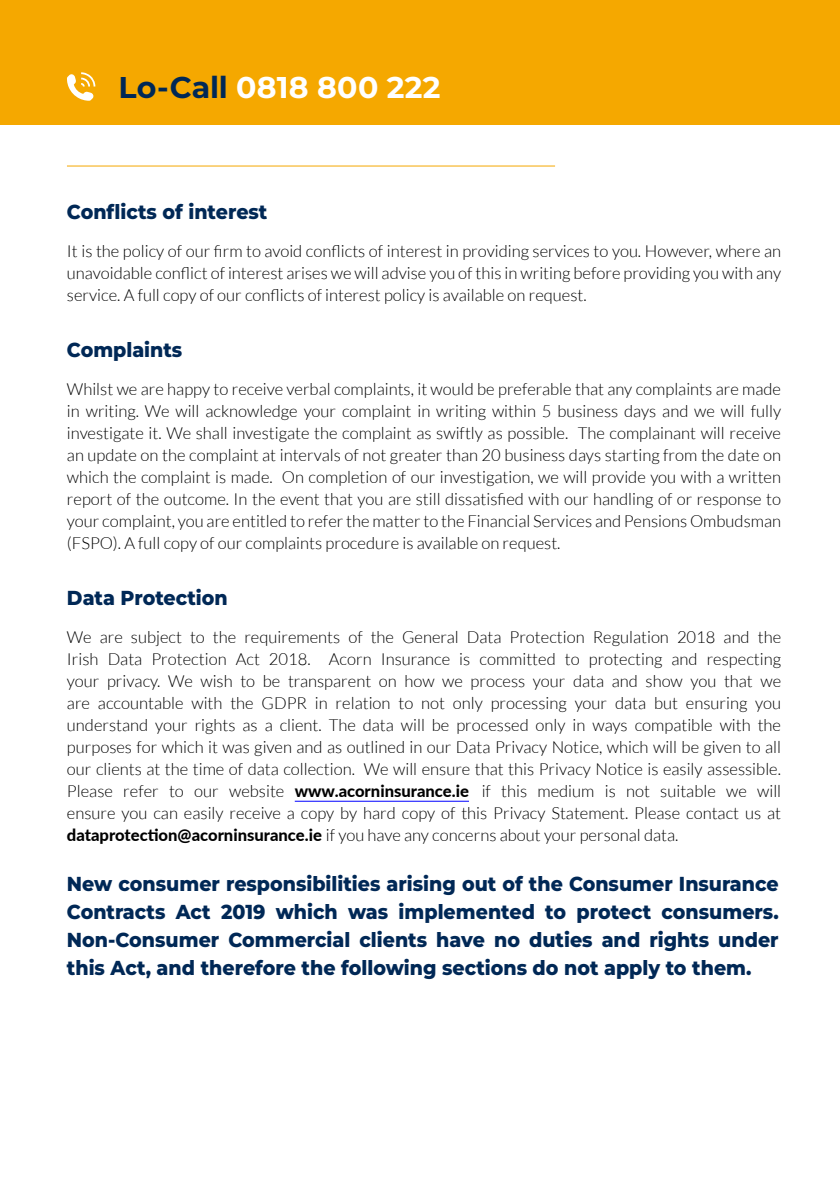
<style>
.page{position:relative;width:840px;height:1191px;background:#fff}
.page>*{position:absolute;margin:0;border:0;box-sizing:border-box;transform-origin:0 0}
.t1{font:700 30px "Montserrat";letter-spacing:.005em;color:#fff}
.t2{font:800 20.2px/28px "Montserrat";color:#002856;text-align:justify;scale:.94 1}
.t3{font:300 16.6px/22px "Lato";color:#000;text-align:justify}
.s1{color:#002856}
.s2{font-weight:800}
</style>
<div class="page">
<hr style="left:294px;top:801px;width:174px;height:1px;background:#00f">
<div style="left:0;top:0;width:839px;height:125px;background:#f5a800"></div>
<hr style="left:67px;top:166px;width:487px;height:1px;background:#f5a800">
<svg style="left:67px;top:72px;width:28px;height:29px"></svg>
<h1 class="t1" style="left:118px;top:67px;width:323px"><span class="s1">Lo-Call</span> 0818 800 222</h1>
<p class="t2" style="left:67px;top:197px;width:215px">Conflicts of interest</p>
<p class="t3" style="left:67px;top:240px;width:715px">It is the policy of our firm to avoid conflicts of interest in providing services to you. However, where an unavoidable conflict of interest arises we will advise you of this in writing before providing you with any service. A full copy of our conflicts of interest policy is available on request.</p>
<p class="t2" style="left:67px;top:335px;width:124px">Complaints</p>
<p class="t3" style="left:67px;top:378px;width:715px">Whilst we are happy to receive verbal complaints, it would be preferable that any complaints are made in writing. We will acknowledge your complaint in writing within 5 business days and we will fully investigate it. We shall investigate the complaint as swiftly as possible. The complainant will receive an update on the complaint at intervals of not greater than 20 business days starting from the date on which the complaint is made. On completion of our investigation, we will provide you with a written report of the outcome. In the event that you are still dissatisfied with our handling of or response to your complaint, you are entitled to refer the matter to the Financial Services and Pensions Ombudsman (FSPO). A full copy of our complaints procedure is available on request.</p>
<p class="t2" style="left:67px;top:583px;width:172px">Data Protection</p>
<p class="t3" style="left:67px;top:626px;width:715px">We are subject to the requirements of the General Data Protection Regulation 2018 and the Irish Data Protection Act 2018. Acorn Insurance is committed to protecting and respecting your privacy. We wish to be transparent on how we process your data and show you that we are accountable with the GDPR in relation to not only processing your data but ensuring you understand your rights as a client. The data will be processed only in ways compatible with the purposes for which it was given and as outlined in our Data Privacy Notice, which will be given to all our clients at the time of data collection. We will ensure that this Privacy Notice is easily assessible.<br>Please refer to our website <span class="s2">www.acorninsurance.ie</span> if this medium is not suitable we will ensure you can easily receive a copy by hard copy of this Privacy Statement. Please contact us at <span class="s2">dataprotection@acorninsurance.ie</span> if you have any concerns about your personal data.</p>
<p class="t2" style="left:67px;top:869px;width:758px">New consumer responsibilities arising out of the Consumer Insurance Contracts Act 2019 which was implemented to protect consumers.<br>Non-Consumer Commercial clients have no duties and rights under this Act, and therefore the following sections do not apply to them.</p>
</div>
